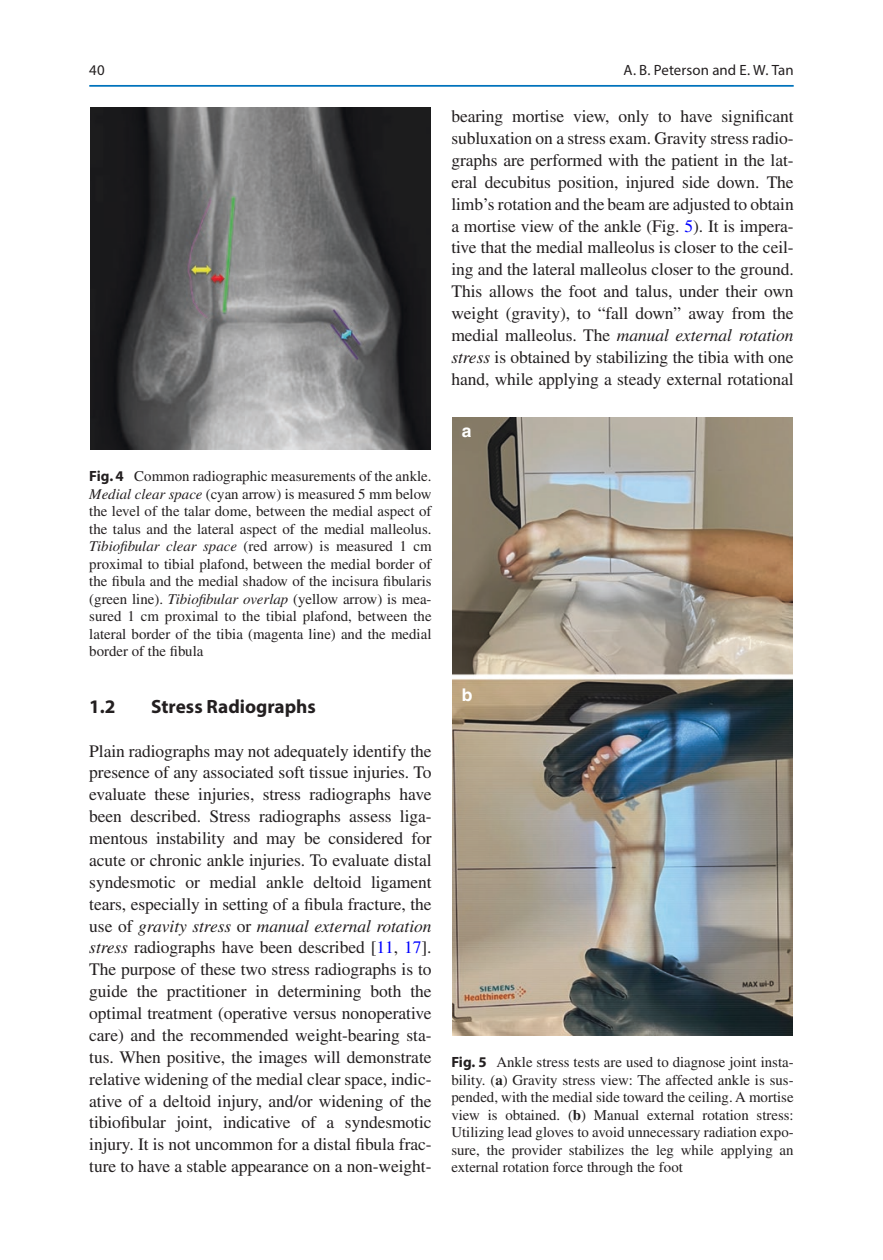
<style>
.page{position:relative;width:883px;height:1260px;background:#fff}
.page>*{position:absolute;margin:0;border:0;box-sizing:border-box;transform-origin:0 0}
._2_hd{font:700 19.25px "Myriad Pro";color:#231f20}
.Text_flush{font:17.5px/21.9px "Times LT Std";letter-spacing:-.005em;color:#231f20;text-align:justify}
.t1{font:17.5px "Helvetica Bold 4";color:#fff}
.t2{font:14.88px/17.5px "Times LT Std";color:#231f20;text-align:justify}
.t3{font:14.88px "Myriad Pro";letter-spacing:.01em;color:#231f20}
.s1{font-family:"Myriad Pro";font-weight:700}
.s2{font-style:italic}
.s3{color:#00f}
.s4{font-weight:700}
</style>
<div class="page">
<img style="left:91px;top:107px;width:339px;height:343px">
<img style="left:453px;top:417px;width:339px;height:619px">
<hr style="left:89px;top:85px;width:705px;height:2px;background:#0073bc">
<p class="t3" style="left:89px;top:61px;width:17px">40</p>
<p class="t2" style="left:89px;top:467px;width:344px"><span class="s1">Fig. 4</span> Common radiographic measurements of the ankle.<br><span class="s2">Medial clear space</span> (cyan arrow) is measured 5 mm below the level of the talar dome, between the medial aspect of the talus and the lateral aspect of the medial malleolus.<br><span class="s2">Tibiofibular clear space</span> (red arrow) is measured 1 cm proximal to tibial plafond, between the medial border of the fibula and the medial shadow of the incisura fibularis (green line). <span class="s2">Tibiofibular overlap</span> (yellow arrow) is mea&shy;sured 1 cm proximal to the tibial plafond, between the lateral border of the tibia (magenta line) and the medial border of the fibula</p>
<h3 class="_2_hd" style="left:89px;top:694px;width:28px">1.2</h3>
<h3 class="_2_hd" style="left:151px;top:694px;width:166px">Stress Radiographs</h3>
<p class="Text_flush" style="left:89px;top:740px;width:344px">Plain radiographs may not adequately identify the presence of any associated soft tissue injuries. To evaluate these injuries, stress radiographs have been described. Stress radiographs assess liga&shy;mentous instability and may be considered for acute or chronic ankle injuries. To evaluate distal syndesmotic or medial ankle deltoid ligament tears, especially in setting of a fibula fracture, the use of <span class="s2">gravity stress</span> or <span class="s2">manual external rotation stress</span> radiographs have been described [<span class="s3">11</span>, <span class="s3">17</span>].<br>The purpose of these two stress radiographs is to guide the practitioner in determining both the optimal treatment (operative versus nonoperative care) and the recommended weight-bearing sta&shy;tus. When positive, the images will demonstrate relative widening of the medial clear space, indic&shy;ative of a deltoid injury, and/or widening of the tibiofibular joint, indicative of a syndesmotic injury. It is not uncommon for a distal fibula frac&shy;ture to have a stable appearance on a non-weight-</p>
<p class="t3" style="left:624px;top:61px;width:172px">A. B. Peterson and E. W. Tan</p>
<p class="Text_flush" style="left:451px;top:105px;width:344px">bearing mortise view, only to have significant subluxation on a stress exam. Gravity stress radio&shy;graphs are performed with the patient in the lat&shy;eral decubitus position, injured side down. The limb’s rotation and the beam are adjusted to obtain a mortise view of the ankle (Fig. <span class="s3">5</span>). It is impera&shy;tive that the medial malleolus is closer to the ceil&shy;ing and the lateral malleolus closer to the ground.<br>This allows the foot and talus, under their own weight (gravity), to “fall down” away from the medial malleolus. The <span class="s2">manual external rotation stress</span> is obtained by stabilizing the tibia with one hand, while applying a steady external rotational</p>
<p class="t1" style="left:462px;top:420px;width:11px">a</p>
<p class="t1" style="left:462px;top:684px;width:12px">b</p>
<p class="t2" style="left:451px;top:1053px;width:344px"><span class="s1">Fig. 5</span> Ankle stress tests are used to diagnose joint insta&shy;bility. (<span class="s4">a</span>) Gravity stress view: The affected ankle is sus&shy;pended, with the medial side toward the ceiling. A mortise view is obtained. (<span class="s4">b</span>) Manual external rotation stress:<br>Utilizing lead gloves to avoid unnecessary radiation expo&shy;sure, the provider stabilizes the leg while applying an external rotation force through the foot</p>
</div>
